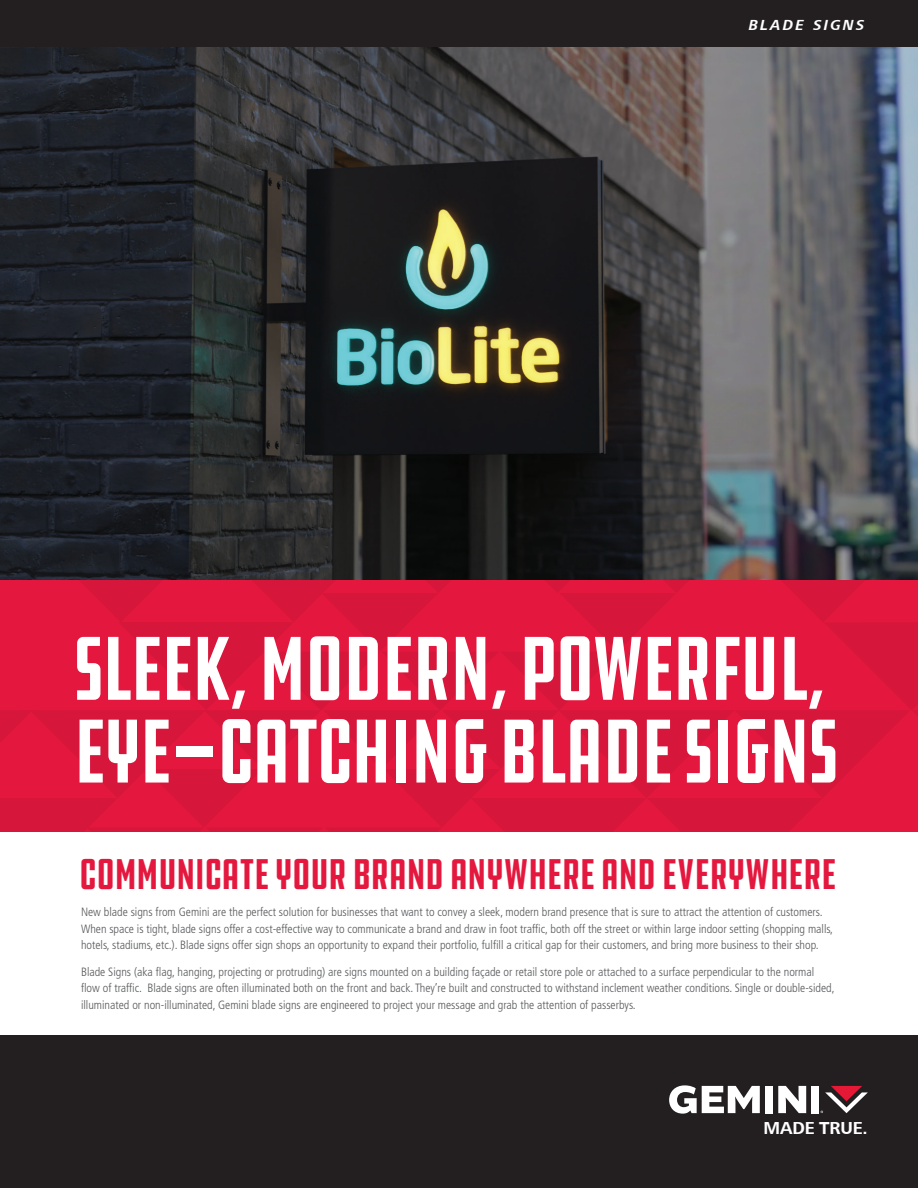
<style>
.page{position:relative;width:918px;height:1188px;background:#fff}
.page>*{position:absolute;margin:0;border:0;box-sizing:border-box;transform-origin:0 0}
.t1{font:extra-condensed 93.15px/82.8px "DDC Hardware";letter-spacing:-.03em;color:#fff}
.t2{font:extra-condensed 44.25px "DDC Hardware";letter-spacing:-.025em;color:#e4183e}
.t3{font:700 17.85px "Lino Frutiger Next";letter-spacing:-.01em;color:#fff}
.t4{font:italic 700 15px "Lino Frutiger Next";letter-spacing:.15em;color:#fff}
.t5{font:300 condensed 12px/16.5px "Frutiger LT Std";color:#57585a}
.s1{font-size:66.45px}
</style>
<div class="page">
<div style="left:0;top:1036px;width:918px;height:152px;background:#231f20"></div>
<div style="left:0;top:0;width:918px;height:47px;background:#231f20"></div>
<img style="left:0;top:47px;width:918px;height:534px">
<svg style="left:0;top:581px;width:918px;height:251px;background:#de173c"></svg>
<svg style="left:669px;top:1085px;width:91px;height:29px"></svg>
<div style="left:765px;top:1086px;width:8px;height:27px;background:#fff"></div>
<svg style="left:778px;top:1086px;width:28px;height:27px"></svg>
<div style="left:812px;top:1086px;width:7px;height:27px;background:#fff"></div>
<svg style="left:821px;top:1086px;width:47px;height:27px"></svg>
<p class="t4" style="left:749px;top:16px;width:117px">BLADE SIGNS</p>
<p class="t1" style="left:73px;top:629px;width:767px">SLEEK<span class="s1">,</span> MODERN<span class="s1">,</span> POWERFUL<span class="s1">,<br></span>EYE-CATCHING BLADE SIGNS</p>
<p class="t2" style="left:79px;top:848px;width:759px">COMMUNICATE YOUR BRAND ANYWHERE AND EVERYWHERE</p>
<p class="t5" style="left:81px;top:904px;width:754px">New blade signs from Gemini are the perfect solution for businesses that want to convey a sleek, modern brand presence that is sure to attract the attention of customers.<br>When space is tight, blade signs offer a cost-effective way to communicate a brand and draw in foot traffic, both off the street or within large indoor setting (shopping malls, hotels, stadiums, etc.). Blade signs offer sign shops an opportunity to expand their portfolio, fulfill a critical gap for their customers, and bring more business to their shop.</p>
<p class="t5" style="left:81px;top:964px;width:755px">Blade Signs (aka flag, hanging, projecting or protruding) are signs mounted on a building façade or retail store pole or attached to a surface perpendicular to the normal flow of traffic. Blade signs are often illuminated both on the front and back. They’re built and constructed to withstand inclement weather conditions. Single or double-sided, illuminated or non-illuminated, Gemini blade signs are engineered to project your message and grab the attention of passerbys.</p>
<p class="t3" style="left:764px;top:1118px;width:106px">MADE TRUE.</p>
</div>
